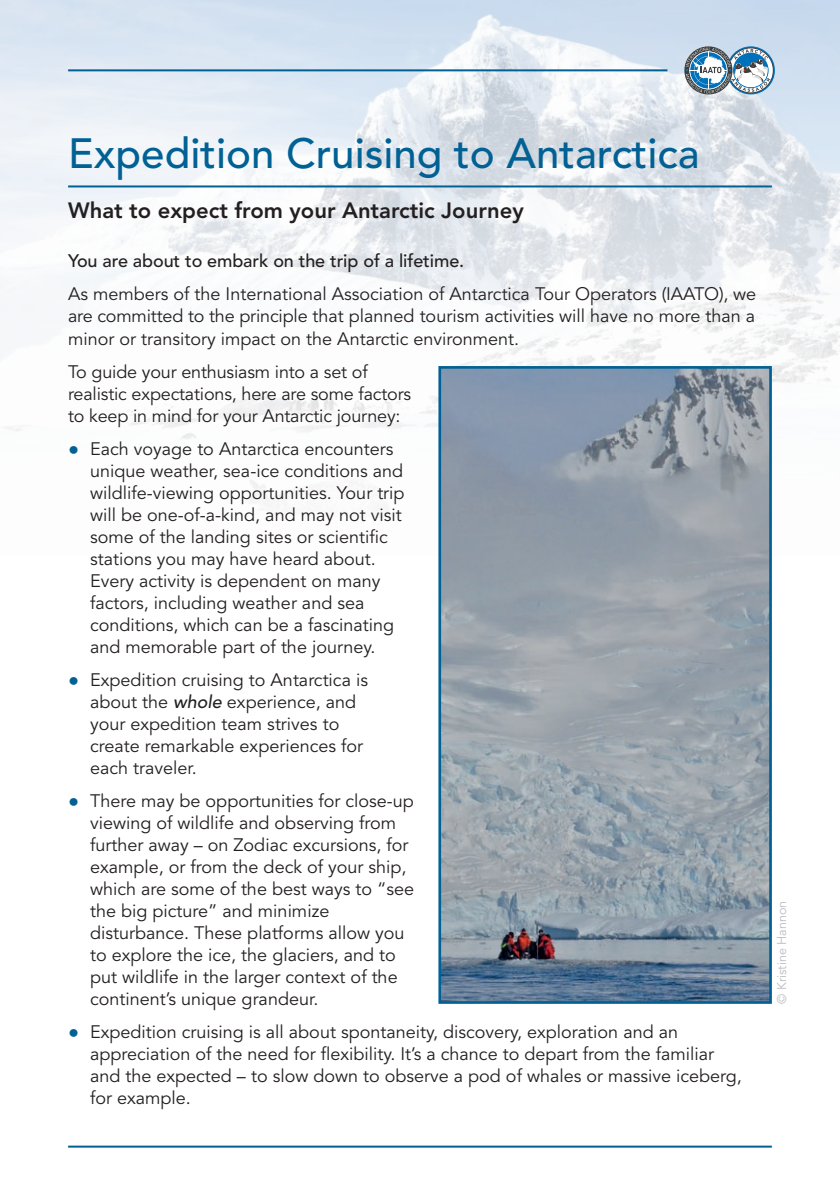
<style>
.page{position:relative;width:840px;height:1191px;background:#fff}
.page>*{position:absolute;margin:0;border:0;box-sizing:border-box;transform-origin:0 0}
.t1{font:500 42px "Avenir LT Std";color:#016194}
.t2{font:800 22px "Avenir LT Std";color:#231f20}
.t3{font:18px/22px "Avenir LT Std";color:#231f20}
.t4{font:500 18px "Avenir LT Std";letter-spacing:-.005em;color:#231f20}
.t5{font:12.6px "Avenir LT Std";color:#bcbdc0}
.s1{font-family:"Arial";color:#016194}
.s2{font-weight:500;font-style:italic}
</style>
<div class="page">
<img style="left:0;top:0;width:839px;height:564px">
<hr style="left:68px;top:1145px;width:703px;height:2px;background:#016194">
<hr style="left:68px;top:185px;width:703px;height:2px;background:#016194">
<img style="left:442px;top:370px;width:325px;height:629px">
<div style="left:438px;top:366px;width:333px;height:637px;border:3px solid #016194"></div>
<hr style="left:68px;top:69px;width:599px;height:2px;background:#016194">
<svg style="left:726px;top:46px;width:48px;height:48px"></svg>
<div style="left:728px;top:48px;width:44px;height:44px;background:#fff;border-radius:50%"></div>
<svg style="left:685px;top:47px;width:85px;height:46px"></svg>
<h1 class="t1" style="left:68px;top:130px;width:632px">Expedition Cruising to Antarctica</h1>
<p class="t2" style="left:68px;top:197px;width:457px">What to expect from your Antarctic Journey</p>
<p class="t4" style="left:68px;top:251px;width:397px">You are about to embark on the trip of a lifetime.</p>
<p class="t3" style="left:68px;top:284px;width:689px;text-align:justify">As members of the International Association of Antarctica Tour Operators (IAATO), we are committed to the principle that planned tourism activities will have no more than a minor or transitory impact on the Antarctic environment.</p>
<p class="t3" style="left:68px;top:361px;width:344px">To guide your enthusiasm into a set of realistic expectations, here are some factors to keep in mind for your Antarctic journey:</p>
<p class="t3" style="left:90px;top:438px;width:316px;text-indent:-22px"><span class="s1">●</span> Each voyage to Antarctica encounters unique weather, sea-ice conditions and wildlife-viewing opportunities. Your trip will be one-of-a-kind, and may not visit some of the landing sites or scientific stations you may have heard about.<br>Every activity is dependent on many factors, including weather and sea conditions, which can be a fascinating and memorable part of the journey.</p>
<p class="t3" style="left:90px;top:669px;width:279px;text-indent:-22px"><span class="s1">●</span> Expedition cruising to Antarctica is about the <span class="s2">whole</span> experience, and your expedition team strives to create remarkable experiences for each traveler.</p>
<p class="t3" style="left:90px;top:790px;width:325px;text-indent:-22px"><span class="s1">●</span> There may be opportunities for close-up viewing of wildlife and observing from further away – on Zodiac excursions, for example, or from the deck of your ship, which are some of the best ways to “see the big picture” and minimize disturbance. These platforms allow you to explore the ice, the glaciers, and to put wildlife in the larger context of the continent’s unique grandeur.</p>
<p class="t3" style="left:90px;top:1021px;width:653px;text-indent:-22px"><span class="s1">●</span> Expedition cruising is all about spontaneity, discovery, exploration and an appreciation of the need for flexibility. It’s a chance to depart from the familiar and the expected – to slow down to observe a pod of whales or massive iceberg, for example.</p>
<p class="t5" style="left:774px;top:1003px;width:105px;rotate:-90deg">© Kristine Hannon</p>
</div>
